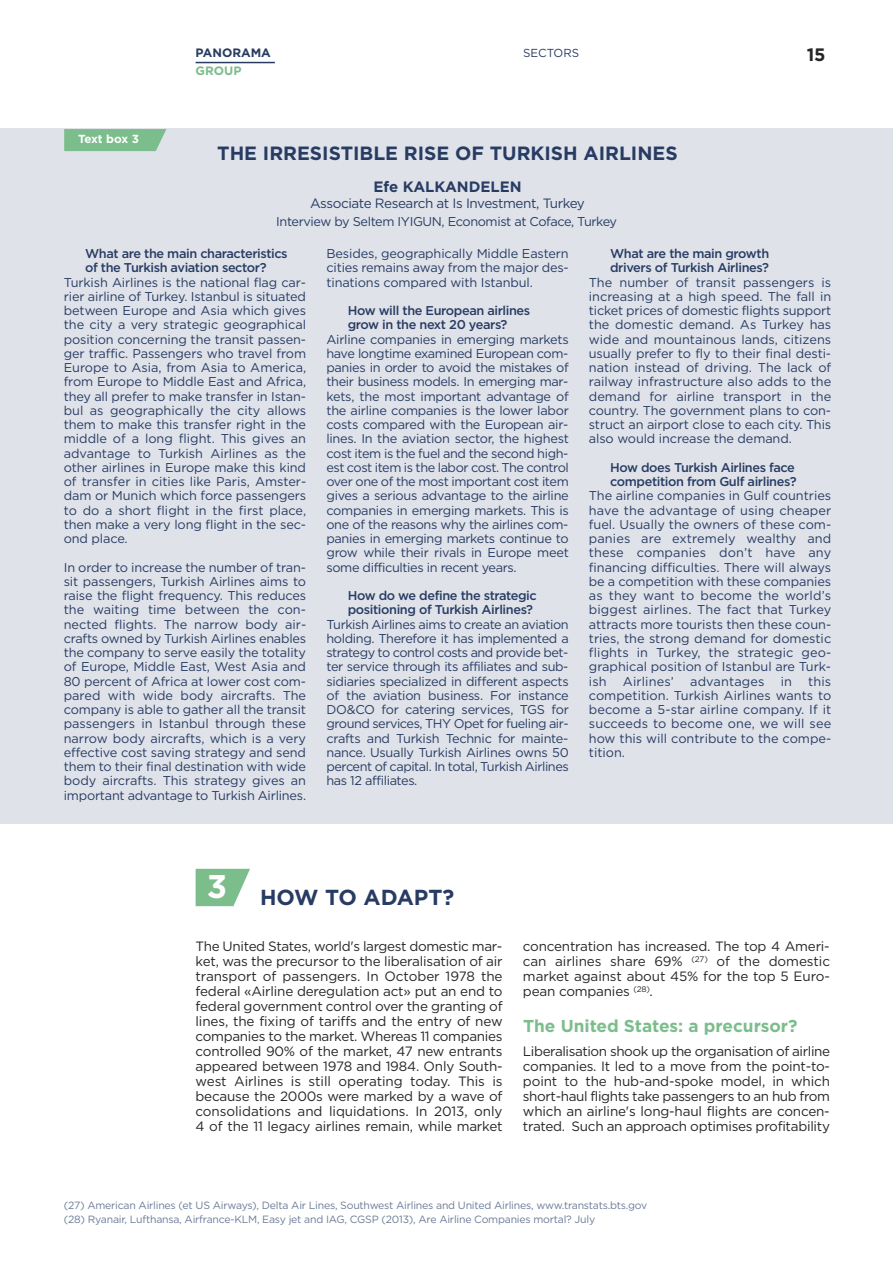
<style>
.page{position:relative;width:893px;height:1263px;background:#fff}
.page>*{position:absolute;margin:0;border:0;box-sizing:border-box;transform-origin:0 0}
.t1{font:700 21.75px "Gotham";color:#283c63}
.t2{font:700 19.2px "Gotham";color:#283c63}
.t3{font:700 18px "Gotham";color:#272627}
.t4{font:700 17.25px "Gotham";color:#7cbd8c}
.t5{font:700 15px "Gotham";color:#283c63}
.t6{font:13.5px/15px "Gotham";letter-spacing:-.015em;color:#272627;text-align:justify}
.t7{font:13.5px "Gotham";letter-spacing:-.03em;color:#283c63}
.t8{font:12.75px/14.2px "Gotham";letter-spacing:-.015em;color:#283c63;text-align:justify}
.t9{font:500 12.75px/14.2px "Gotham";letter-spacing:-.03em;color:#283c63}
.t10{font:12.75px "Gotham";letter-spacing:.01em;color:#283c63}
.t11{font:700 12.15px "Gotham";color:#283c63}
.t12{font:700 12.15px "Gotham";color:#7cbd8c}
.t13{font:700 11.7px "Gotham";letter-spacing:-.03em;color:#fff}
.t14{font:11.55px "Gotham";color:#283c63}
.t15{font:10.5px/13.5px "Gotham";letter-spacing:-.02em;color:#6b7c97}
</style>
<div class="page">
<div style="left:0;top:128px;width:893px;height:696px;background:#dfe2e9"></div>
<div style="left:64px;top:129px;width:102px;height:22px;background:#7cbd8c"></div>
<hr style="left:196px;top:62px;width:79px;height:1px;background:#283c63">
<svg style="left:196px;top:869px;width:54px;height:37px;background:#8fc79d"></svg>
<p class="t13" style="left:78px;top:133px;width:63px">Text box 3</p>
<p class="t11" style="left:196px;top:46px;width:77px">PANORAMA</p>
<p class="t14" style="left:523px;top:47px;width:58px">SECTORS</p>
<h3 class="t3" style="left:807px;top:44px;width:20px">15</h3>
<p class="t12" style="left:196px;top:64px;width:47px">GROUP</p>
<h2 class="t2" style="left:217px;top:142px;width:462px">THE IRRESISTIBLE RISE OF TURKISH AIRLINES</h2>
<p class="t5" style="left:373px;top:178px;width:150px">Efe KALKANDELEN</p>
<p class="t7" style="left:310px;top:196px;width:276px">Associate Research at Is Investment, Turkey</p>
<p class="t8" style="left:276px;top:214px;width:342px">Interview by Seltem IYIGUN, Economist at Coface, Turkey</p>
<p class="t9" style="left:85px;top:247px;width:204px">What are the main characteristics of the Turkish aviation sector?</p>
<p class="t8" style="left:64px;top:275px;width:244px">Turkish Airlines is the national flag car&shy;rier airline of Turkey. Istanbul is situated between Europe and Asia which gives the city a very strategic geographical position concerning the transit passen&shy;ger traffic. Passengers who travel from Europe to Asia, from Asia to America, from Europe to Middle East and Africa, they all prefer to make transfer in Istan&shy;bul as geographically the city allows them to make this transfer right in the middle of a long flight. This gives an advantage to Turkish Airlines as the other airlines in Europe make this kind of transfer in cities like Paris, Amster&shy;dam or Munich which force passengers to do a short flight in the first place, then make a very long flight in the sec&shy;ond place.</p>
<p class="t8" style="left:64px;top:560px;width:244px">In order to increase the number of tran&shy;sit passengers, Turkish Airlines aims to raise the flight frequency. This reduces the waiting time between the con&shy;nected flights. The narrow body air&shy;crafts owned by Turkish Airlines enables the company to serve easily the totality of Europe, Middle East, West Asia and 80 percent of Africa at lower cost com&shy;pared with wide body aircrafts. The company is able to gather all the transit passengers in Istanbul through these narrow body aircrafts, which is a very effective cost saving strategy and send them to their final destination with wide body aircrafts. This strategy gives an important advantage to Turkish Airlines.</p>
<p class="t8" style="left:326px;top:247px;width:244px">Besides, geographically Middle Eastern cities remains away from the major des&shy;tinations compared with Istanbul.</p>
<p class="t9" style="left:348px;top:304px;width:184px">How will the European airlines grow in the next 20 years?</p>
<p class="t8" style="left:326px;top:332px;width:244px">Airline companies in emerging markets have longtime examined European com&shy;panies in order to avoid the mistakes of their business models. In emerging mar&shy;kets, the most important advantage of the airline companies is the lower labor costs compared with the European air&shy;lines. In the aviation sector, the highest cost item is the fuel and the second high&shy;est cost item is the labor cost. The control over one of the most important cost item gives a serious advantage to the airline companies in emerging markets. This is one of the reasons why the airlines com&shy;panies in emerging markets continue to grow while their rivals in Europe meet some difficulties in recent years.</p>
<p class="t9" style="left:348px;top:589px;width:191px">How do we define the strategic positioning of Turkish Airlines?</p>
<p class="t8" style="left:326px;top:617px;width:244px">Turkish Airlines aims to create an aviation holding. Therefore it has implemented a strategy to control costs and provide bet&shy;ter service through its affiliates and sub&shy;sidiaries specialized in different aspects of the aviation business. For instance DO&amp;CO for catering services, TGS for ground services, THY Opet for fueling air&shy;crafts and Turkish Technic for mainte&shy;nance. Usually Turkish Airlines owns 50 percent of capital. In total, Turkish Airlines has 12 affiliates.</p>
<p class="t9" style="left:610px;top:247px;width:161px">What are the main growth drivers of Turkish Airlines?</p>
<p class="t8" style="left:589px;top:275px;width:244px">The number of transit passengers is increasing at a high speed. The fall in ticket prices of domestic flights support the domestic demand. As Turkey has wide and mountainous lands, citizens usually prefer to fly to their final desti&shy;nation instead of driving. The lack of railway infrastructure also adds to the demand for airline transport in the country. The government plans to con&shy;struct an airport close to each city. This also would increase the demand.</p>
<p class="t9" style="left:610px;top:460px;width:188px">How does Turkish Airlines face competition from Gulf airlines?</p>
<p class="t8" style="left:589px;top:489px;width:244px">The airline companies in Gulf countries have the advantage of using cheaper fuel. Usually the owners of these com&shy;panies are extremely wealthy and these companies don’t have any financing difficulties. There will always be a competition with these companies as they want to become the world’s biggest airlines. The fact that Turkey attracts more tourists then these coun&shy;tries, the strong demand for domestic flights in Turkey, the strategic geo&shy;graphical position of Istanbul are Turk&shy;ish</p>
<p class="t8" style="left:589px;top:674px;width:244px;text-indent:219px">this competition. Turkish Airlines wants to become a 5-star airline company. If it succeeds to become one, we will see how this will contribute to the compe&shy;tition.</p>
<p class="t10" style="left:623px;top:674px;width:53px">Airlines’</p>
<p class="t10" style="left:690px;top:674px;width:76px">advantages</p>
<p class="t8" style="left:781px;top:674px;width:13px">in</p>
<h1 class="t1" style="left:207px;top:885px;width:249px"><sup>3</sup> HOW TO ADAPT?</h1>
<p class="t6" style="left:196px;top:939px;width:309px">The United States, world's largest domestic mar&shy;ket, was the precursor to the liberalisation of air transport of passengers. In October 1978 the federal «Airline deregulation act» put an end to federal government control over the granting of lines, the fixing of tariffs and the entry of new companies to the market. Whereas 11 companies controlled 90% of the market, 47 new entrants appeared between 1978 and 1984. Only South&shy;west Airlines is still operating today. This is because the 2000s were marked by a wave of consolidations and liquidations. In 2013, only 4 of the 11 legacy airlines remain, while market</p>
<p class="t6" style="left:523px;top:939px;width:309px">concentration has increased. The top 4 Ameri&shy;can airlines share 69% <sup>(27)</sup> of the domestic market against about 45% for the top 5 Euro&shy;pean companies <sup>(28)</sup>.</p>
<h3 class="t4" style="left:523px;top:1016px;width:276px">The United States: a precursor?</h3>
<p class="t6" style="left:523px;top:1044px;width:309px">Liberalisation shook up the organisation of airline companies. It led to a move from the point-to&shy;point to the hub-and-spoke model, in which short-haul flights take passengers to an hub from which an airline's long-haul flights are concen&shy;trated. Such an approach optimises profitability</p>
<p class="t15" style="left:64px;top:1199px;width:585px">(27) American Airlines (et US Airways), Delta Air Lines, Southwest Airlines and United Airlines, www.transtats.bts.gov (28) Ryanair, Lufthansa, Airfrance-KLM, Easy jet and IAG, CGSP (2013), Are Airline Companies mortal? July</p>
</div>
